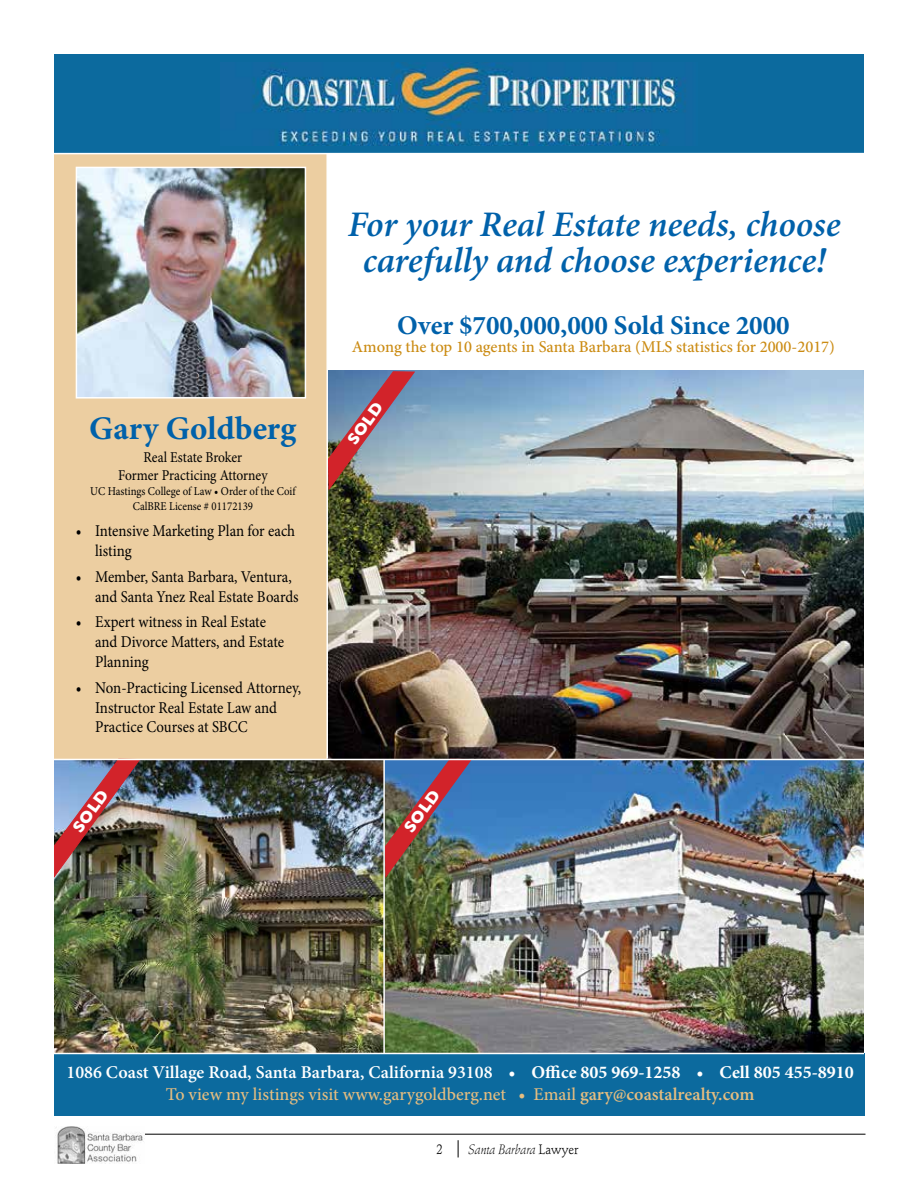
<style>
.page{position:relative;width:918px;height:1188px;background:#fff}
.page>*{position:absolute;margin:0;border:0;box-sizing:border-box;transform-origin:0 0}
.t1{font:italic 600 36px/36px "Minion Pro";letter-spacing:-.005em;color:#0061aa;text-align:center}
.t2{font:700 33px "Minion Pro";letter-spacing:.005em;color:#0061aa}
.t3{font:700 27px "Minion Pro";color:#0061aa}
.t4{font:600 18px/21.6px "Minion Pro";color:#fff;text-align:center}
.t5{font:700 16.65px "Gill Sans";color:#fff}
.t6{font:16.5px/19.8px "Minion Pro";color:#000;scale:.9 1}
.t7{font:500 16.5px "Minion Pro";color:#cb8b12}
.t8{font:15px/18px "Minion Pro";color:#000;text-align:center;scale:.9 1}
.t9{font:italic 300 13.5px "Stempel Schneidler";color:#000;scale:.9 1}
.t10{font:13.5px "Stempel Schneidler";color:#000;scale:.9 1}
.t11{font:12px/15px "Minion Pro";color:#000;text-align:center;scale:.9 1}
.s1{font-weight:700}
.s2{font-weight:500;color:#e5bd80}
.s3{color:#e5bd80}
.s4{font-weight:400;font-style:normal}
</style>
<div class="page">
<hr style="left:56px;top:1134px;width:810px;height:1px;background:#000">
<img style="left:56px;top:1126px;width:88px;height:38px">
<svg style="left:458px;top:1140px;width:1px;height:17px"></svg>
<div style="left:54px;top:82px;width:273px;height:989px;background:#eccea1"></div>
<img style="left:54px;top:760px;width:329px;height:293px">
<img style="left:385px;top:760px;width:479px;height:293px">
<div style="left:55px;top:54px;width:809px;height:99px;background:#0c6a9e"></div>
<img style="left:253px;top:63px;width:433px;height:82px">
<div style="left:54px;top:1053px;width:810px;height:63px;background:#0c6a9e"></div>
<img style="left:79px;top:170px;width:224px;height:226px">
<div style="left:76px;top:167px;width:230px;height:232px;border:2px solid #fff"></div>
<img style="left:328px;top:371px;width:536px;height:388px">
<hr style="left:54px;top:1053px;width:810px;height:1px;background:#fff">
<hr style="left:326px;top:153px;width:2px;height:606px;background:#fff">
<hr style="left:54px;top:153px;width:810px;height:1px;background:#fff">
<img style="left:384px;top:758px;width:89px;height:122px">
<img style="left:328px;top:371px;width:88px;height:121px">
<img style="left:54px;top:758px;width:87px;height:122px">
<hr style="left:54px;top:759px;width:810px;height:1px;background:#fff">
<hr style="left:383px;top:759px;width:2px;height:294px;background:#fff">
<h2 class="t2" style="left:89px;top:416px;width:209px">Gary Goldberg</h2>
<p class="t8" style="left:118px;top:449px;width:168px">Real Estate Broker<br>Former Practicing Attorney</p>
<p class="t11" style="left:90px;top:484px;width:230px">UC Hastings College of Law • Order of the Coif<br>CalBRE License # 01172139</p>
<p class="t6" style="left:95px;top:522px;width:224px;text-indent:-19px">• Intensive Marketing Plan for each listing</p>
<p class="t6" style="left:95px;top:568px;width:228px;text-indent:-19px">• Member, Santa Barbara, Ventura, and Santa Ynez Real Estate Boards</p>
<p class="t6" style="left:95px;top:614px;width:211px;text-indent:-19px">• Expert witness in Real Estate and Divorce Matters, and Estate<br>Planning</p>
<p class="t6" style="left:95px;top:679px;width:231px;text-indent:-19px">• Non-Practicing Licensed Attorney,<br>Instructor Real Estate Law and<br>Practice Courses at SBCC</p>
<p class="t5" style="left:68px;top:825px;width:50px;rotate:-54deg">SOLD</p>
<h1 class="t1" style="left:348px;top:209px;width:494px">For your Real Estate needs, choose carefully and choose experience!</h1>
<h3 class="t3" style="left:397px;top:315px;width:394px">Over $700,000,000 Sold Since 2000</h3>
<p class="t7" style="left:352px;top:340px;width:485px">Among the top 10 agents in Santa Barbara (MLS statistics for 2000-2017)</p>
<p class="t5" style="left:343px;top:437px;width:50px;rotate:-54deg">SOLD</p>
<p class="t5" style="left:400px;top:825px;width:50px;rotate:-54deg">SOLD</p>
<p class="t4" style="left:67px;top:1063px;width:789px">1086 Coast Village Road, Santa Barbara, California 93108 • <span class="s1">Office 805 969-1258</span> • <span class="s1">Cell 805 455-8910<br></span><span class="s2">To view my listings visit www.garygoldberg.net • Email</span> <span class="s3">gary@coastalrealty.com</span></p>
<p class="t10" style="left:437px;top:1143px;width:9px">2</p>
<p class="t9" style="left:468px;top:1141px;width:124px">Santa Barbara <span class="s4">Lawyer</span></p>
</div>
